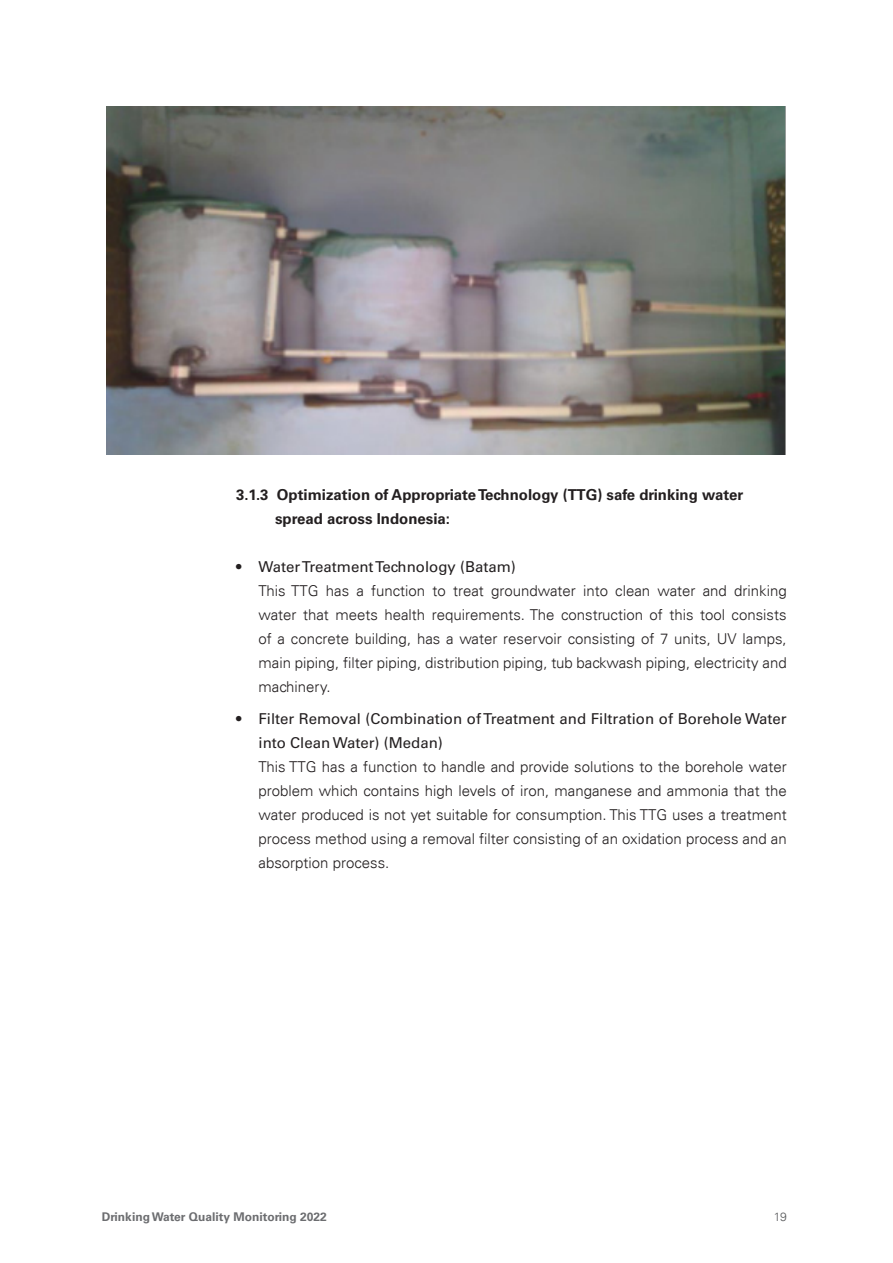
<style>
.page{position:relative;width:893px;height:1263px;background:#fff}
.page>*{position:absolute;margin:0;border:0;box-sizing:border-box;transform-origin:0 0}
.t1{font:300 15px/24px "Univers LT";color:#231f20;text-align:justify}
.t2{font:15px/24px "Univers LT Std";color:#231f20}
.t3{font:700 15px/24px "Univers LT Std";color:#231f20}
.t4{font:700 12px "Univers LT Std";color:#6c6d70}
.t5{font:300 12px "Univers LT";color:#57585a}
</style>
<div class="page">
<img style="left:106px;top:106px;width:680px;height:348px">
<p class="t3" style="left:275px;top:483px;width:470px;text-indent:-39px">3.1.3 Optimization of Appropriate Technology (TTG) safe drinking water spread across Indonesia:</p>
<p class="t2" style="left:236px;top:555px;width:281px">• Water Treatment Technology (Batam)</p>
<p class="t1" style="left:258px;top:579px;width:530px">This TTG has a function to treat groundwater into clean water and drinking water that meets health requirements. The construction of this tool consists of a concrete building, has a water reservoir consisting of 7 units, UV lamps, main piping, filter piping, distribution piping, tub backwash piping, electricity and machinery.</p>
<p class="t2" style="left:258px;top:707px;width:530px;text-indent:-22px">• Filter Removal (Combination of Treatment and Filtration of Borehole Water into Clean Water) (Medan)</p>
<p class="t1" style="left:258px;top:755px;width:530px">This TTG has a function to handle and provide solutions to the borehole water problem which contains high levels of iron, manganese and ammonia that the water produced is not yet suitable for consumption. This TTG uses a treatment process method using a removal filter consisting of an oxidation process and an absorption process.</p>
<p class="t4" style="left:102px;top:1209px;width:227px">Drinking Water Quality Monitoring 2022</p>
<p class="t5" style="left:774px;top:1209px;width:14px">19</p>
</div>
